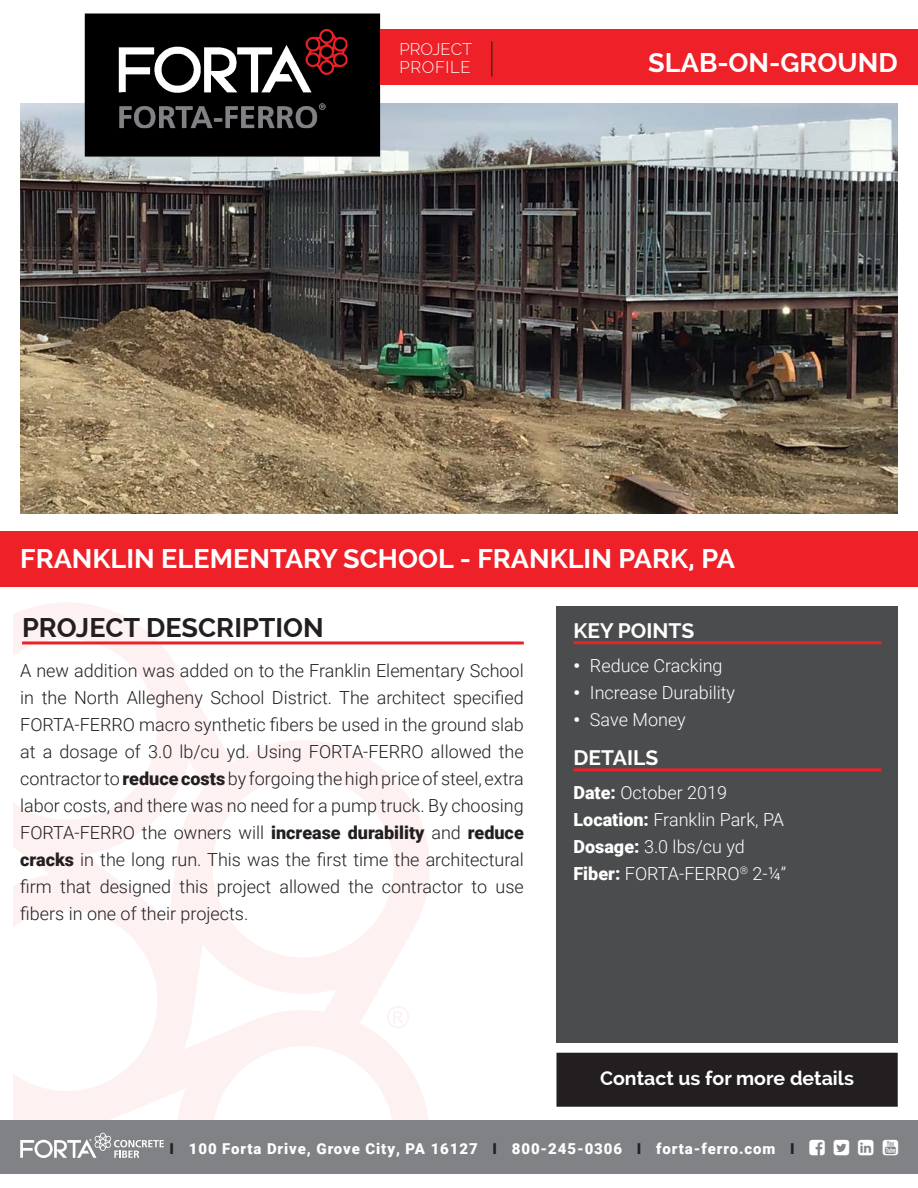
<style>
.page{position:relative;width:918px;height:1188px;background:#fff}
.page>*{position:absolute;margin:0;border:0;box-sizing:border-box;transform-origin:0 0}
.Project___Location{font:700 27px "Raleway";color:#fff}
.Project_Description{font:700 27px "Raleway";color:#231f20}
.Application{font:700 27px "Raleway";color:#fff}
.Key_Points___Details{font:700 21px "Raleway";color:#fff}
.More_Details{font:700 19.5px "Raleway";color:#fff}
.Description_Body{font:300 18px/27px "Roboto";color:#231f20;text-align:justify}
.Bullets{font:300 18px "Roboto";color:#fff}
.t1{font:300 16.5px "Raleway";color:#fff}
.t2{font:300 16.5px "Raleway";letter-spacing:.04em;color:#fff}
.t3{font:900 15px "Roboto";letter-spacing:.06em;color:#fff}
.s1{font-weight:900}
.s2{color:#231f20}
</style>
<div class="page">
<img style="left:20px;top:104px;width:878px;height:409px">
<div style="left:85px;top:14px;width:295px;height:143px;background:#000;border:2px solid #000"></div>
<svg style="left:14px;top:603px;width:416px;height:517px"></svg>
<svg style="left:387px;top:1006px;width:22px;height:22px"></svg>
<div style="left:556px;top:606px;width:342px;height:436px;background:#4b4c4d"></div>
<div style="left:0;top:531px;width:918px;height:56px;background:#ee2028"></div>
<hr style="left:22px;top:641px;width:502px;height:3px;background:#ee2028">
<hr style="left:573px;top:641px;width:308px;height:3px;background:#ee2028">
<hr style="left:573px;top:768px;width:308px;height:3px;background:#ee2028">
<div style="left:0;top:1120px;width:918px;height:54px;background:#808285"></div>
<div style="left:380px;top:29px;width:538px;height:56px;background:#ee2028"></div>
<hr style="left:491px;top:41px;width:1px;height:36px;background:#231f20">
<div style="left:557px;top:1053px;width:340px;height:53px;background:#231f20"></div>
<div style="left:556px;top:1053px;width:342px;height:54px;border:2px solid #231f20"></div>
<svg style="left:20px;top:1133px;width:144px;height:25px"></svg>
<img style="left:118px;top:29px;width:229px;height:100px">
<p class="t1" style="left:400px;top:40px;width:74px">PROJECT</p>
<p class="t2" style="left:400px;top:58px;width:73px">PROFILE</p>
<p class="Application" style="left:648px;top:47px;width:251px">SLAB-ON-GROUND</p>
<p class="Project___Location" style="left:20px;top:543px;width:716px">FRANKLIN ELEMENTARY SCHOOL - FRANKLIN PARK, PA</p>
<p class="Project_Description" style="left:22px;top:612px;width:303px">PROJECT DESCRIPTION</p>
<p class="Key_Points___Details" style="left:573px;top:618px;width:122px">KEY POINTS</p>
<p class="Bullets" style="left:573px;top:653px;width:151px"><span class="s1">•</span> Reduce Cracking</p>
<p class="Bullets" style="left:573px;top:680px;width:163px"><span class="s1">•</span> Increase Durability</p>
<p class="Bullets" style="left:573px;top:707px;width:114px"><span class="s1">•</span> Save Money</p>
<p class="Key_Points___Details" style="left:573px;top:746px;width:86px">DETAILS</p>
<p class="Bullets" style="left:573px;top:780px;width:155px"><span class="s1">Date:</span> October 2019</p>
<p class="Bullets" style="left:573px;top:807px;width:212px"><span class="s1">Location:</span> Franklin Park, PA</p>
<p class="Bullets" style="left:573px;top:834px;width:173px"><span class="s1">Dosage:</span> 3.0 lbs/cu yd</p>
<p class="Bullets" style="left:573px;top:861px;width:214px"><span class="s1">Fiber:</span> FORTA-FERRO<sup>®</sup> 2-¼”</p>
<p class="Description_Body" style="left:20px;top:656px;width:505px">A new addition was added on to the Franklin Elementary School in the North Allegheny School District. The architect specified FORTA-FERRO macro synthetic fibers be used in the ground slab at a dosage of 3.0 lb/cu yd. Using FORTA-FERRO allowed the contractor to <span class="s1">reduce costs</span> by forgoing the high price of steel, extra labor costs, and there was no need for a pump truck. By choosing FORTA-FERRO the owners will <span class="s1">increase durability</span> and <span class="s1">reduce cracks</span> in the long run. This was the first time the architectural firm that designed this project allowed the contractor to use fibers in one of their projects.</p>
<p class="More_Details" style="left:600px;top:1067px;width:255px">Contact us for more details</p>
<p class="t3" style="left:170px;top:1138px;width:627px"><span class="s2">I</span> 100 Forta Drive, Grove City, PA 16127 <span class="s2">I</span> 800-245-0306 <span class="s2">I</span> forta-ferro.com <span class="s2">I</span></p>
</div>
